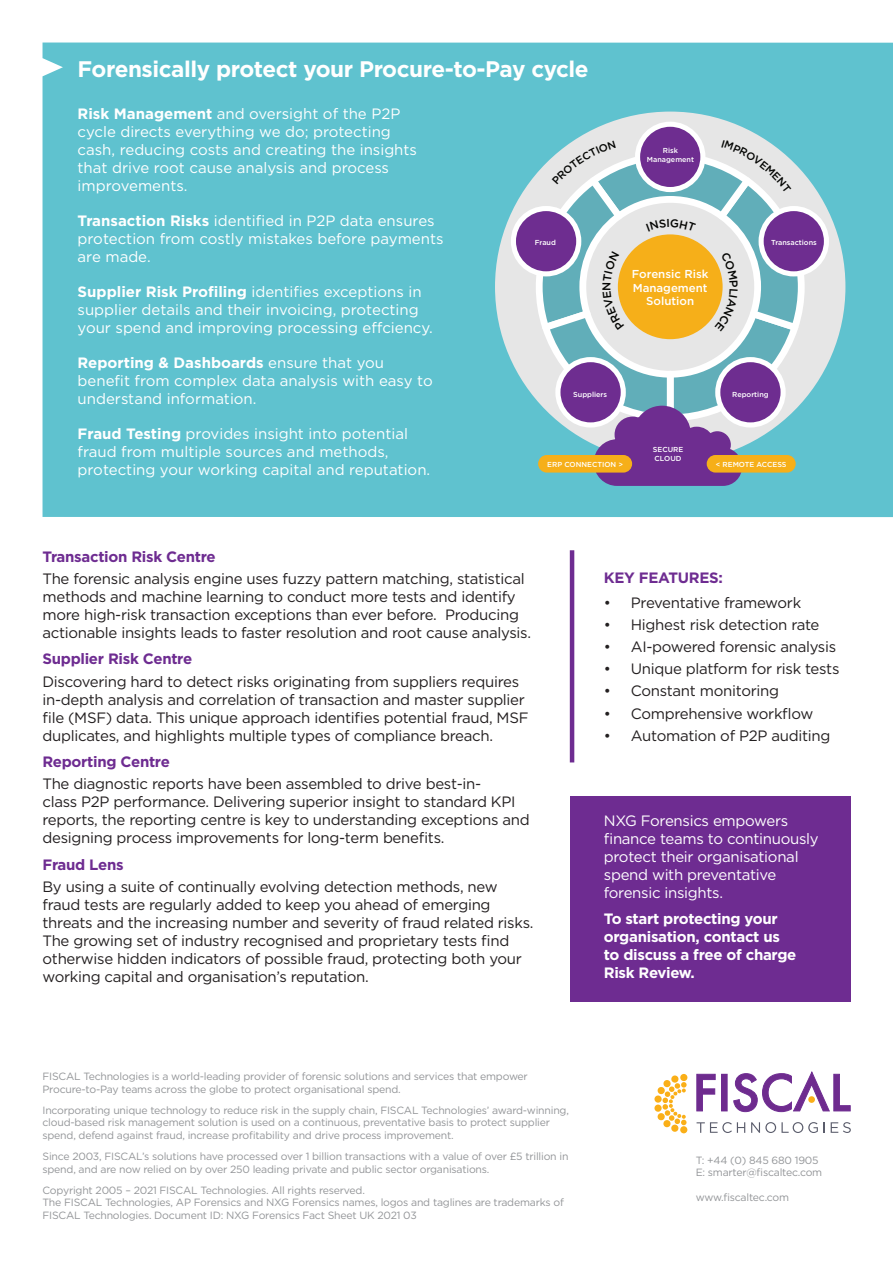
<style>
.page{position:relative;width:893px;height:1263px;background:#fff}
.page>*{position:absolute;margin:0;border:0;box-sizing:border-box;transform-origin:0 0}
.t1{font:700 22.5px "Gotham";letter-spacing:-.02em;color:#fff}
.t2{font:15px/18px "Gotham";letter-spacing:-.02em;color:#231f20}
.t3{font:15px/18px "Gotham";color:#fff}
.t4{font:15px/18px "Gotham";letter-spacing:-.02em;color:#fff}
.t5{font:700 15px/18px "Gotham";letter-spacing:-.02em;color:#fff}
.t6{font:700 15px "Gotham";letter-spacing:-.02em;color:#6e2c91}
.t7{font:500 11.55px/13.8px "Gotham";color:#fff;text-align:center}
.t8{font:10.5px/12.6px "Gotham";letter-spacing:-.02em;color:#939598}
.t9{font:500 7.2px/8.7px "Gotham";color:#fff;text-align:center}
.s1{font-weight:700}
</style>
<div class="page">
<svg style="left:696px;top:1074px;width:20px;height:37px"></svg>
<div style="left:721px;top:1074px;width:6px;height:37px;background:#6e2b8e"></div>
<svg style="left:733px;top:1071px;width:117px;height:41px"></svg>
<div style="left:680px;top:1126px;width:7px;height:7px;background:#faaf18;border-radius:50%"></div>
<div style="left:655px;top:1095px;width:7px;height:8px;background:#faaf18;border-radius:3px"></div>
<svg style="left:657px;top:1075px;width:30px;height:57px"></svg>
<div style="left:680px;top:1074px;width:7px;height:7px;background:#faaf18;border-radius:50%"></div>
<svg style="left:697px;top:1122px;width:48px;height:11px"></svg>
<svg style="left:751px;top:1122px;width:74px;height:11px"></svg>
<svg style="left:831px;top:1122px;width:19px;height:11px"></svg>
<div style="left:43px;top:43px;width:850px;height:474px;background:#5fc2cf"></div>
<div style="left:495px;top:112px;width:350px;height:350px;background:#e6e6e6;border-radius:50%"></div>
<svg style="left:638px;top:124px;width:65px;height:66px"></svg>
<div style="left:635px;top:122px;width:70px;height:70px;border:5px solid #fff;border-radius:50%"></div>
<svg style="left:513px;top:209px;width:66px;height:65px"></svg>
<div style="left:511px;top:206px;width:70px;height:70px;border:5px solid #fff;border-radius:50%"></div>
<svg style="left:761px;top:209px;width:65px;height:65px"></svg>
<div style="left:758px;top:206px;width:71px;height:70px;border:5px solid #fff;border-radius:50%"></div>
<div style="left:570px;top:796px;width:280px;height:205px;background:#6e2c91"></div>
<hr style="left:570px;top:550px;width:4px;height:212px;background:#6e2c91">
<svg style="left:536px;top:140px;width:269px;height:346px"></svg>
<h1 class="t1" style="left:78px;top:54px;width:512px">Forensically protect your Procure-to-Pay cycle</h1>
<p class="t3" style="left:78px;top:105px;width:341px"><span class="s1">Risk Management</span> and oversight of the P2P cycle directs everything we do; protecting cash, reducing costs and creating the insights that drive root cause analysis and process improvements.</p>
<p class="t3" style="left:78px;top:212px;width:367px"><span class="s1">Transaction Risks</span> identified in P2P data ensures protection from costly mistakes before payments are made.</p>
<p class="t3" style="left:78px;top:283px;width:357px"><span class="s1">Supplier Risk Profiling</span> identifies exceptions in supplier details and their invoicing, protecting your spend and improving processing effciency.</p>
<p class="t3" style="left:78px;top:354px;width:357px"><span class="s1">Reporting &amp; Dashboards</span> ensure that you benefit from complex data analysis with easy to understand information.</p>
<p class="t3" style="left:78px;top:425px;width:354px"><span class="s1">Fraud Testing</span> provides insight into potential fraud from multiple sources and methods, protecting your working capital and reputation.</p>
<p class="t9" style="left:647px;top:146px;width:49px">Risk<br>Management</p>
<p class="t9" style="left:535px;top:238px;width:23px">Fraud</p>
<p class="t9" style="left:771px;top:238px;width:47px">Transactions</p>
<p class="t7" style="left:632px;top:267px;width:78px">Forensic Risk<br>Management<br>Solution</p>
<p class="t9" style="left:573px;top:389px;width:35px">Suppliers</p>
<p class="t9" style="left:732px;top:389px;width:38px">Reporting</p>
<p class="t9" style="left:547px;top:460px;width:77px">ERP CONNECTION &gt;</p>
<p class="t9" style="left:653px;top:445px;width:32px;text-align:left">SECURE<br>CLOUD</p>
<p class="t9" style="left:716px;top:460px;width:72px">&lt; REMOTE ACCESS</p>
<p class="t6" style="left:43px;top:546px;width:175px">Transaction Risk Centre</p>
<p class="t2" style="left:43px;top:569px;width:490px">The forensic analysis engine uses fuzzy pattern matching, statistical methods and machine learning to conduct more tests and identify more high-risk transaction exceptions than ever before. Producing actionable insights leads to faster resolution and root cause analysis.</p>
<p class="t6" style="left:43px;top:649px;width:151px">Supplier Risk Centre</p>
<p class="t2" style="left:43px;top:672px;width:487px">Discovering hard to detect risks originating from suppliers requires in-depth analysis and correlation of transaction and master supplier file (MSF) data. This unique approach identifies potential fraud, MSF duplicates, and highlights multiple types of compliance breach.</p>
<p class="t6" style="left:43px;top:752px;width:129px">Reporting Centre</p>
<p class="t2" style="left:43px;top:775px;width:489px">The diagnostic reports have been assembled to drive best-in-<br>class P2P performance. Delivering superior insight to standard KPI reports, the reporting centre is key to understanding exceptions and designing process improvements for long-term benefits.</p>
<p class="t6" style="left:43px;top:855px;width:83px">Fraud Lens</p>
<p class="t2" style="left:43px;top:877px;width:492px">By using a suite of continually evolving detection methods, new fraud tests are regularly added to keep you ahead of emerging threats and the increasing number and severity of fraud related risks.<br>The growing set of industry recognised and proprietary tests find otherwise hidden indicators of possible fraud, protecting both your working capital and organisation’s reputation.</p>
<p class="t8" style="left:43px;top:1070px;width:487px">FISCAL Technologies is a world-leading provider of forensic solutions and services that empower<br>Procure-to-Pay teams across the globe to protect organisational spend.</p>
<p class="t8" style="left:43px;top:1103px;width:528px">Incorporating unique technology to reduce risk in the supply chain, FISCAL Technologies’ award-winning, cloud-based risk management solution is used on a continuous, preventative basis to protect supplier spend, defend against fraud, increase profitability and drive process improvement.</p>
<p class="t8" style="left:43px;top:1150px;width:527px">Since 2003, FISCAL’s solutions have processed over 1 billion transactions with a value of over £5 trillion in spend, and are now relied on by over 250 leading private and public sector organisations.</p>
<p class="t8" style="left:43px;top:1183px;width:523px">Copyright 2005 – 2021 FISCAL Technologies. All rights reserved.<br>The FISCAL Technologies, AP Forensics and NXG Forensics names, logos and taglines are trademarks of<br>FISCAL Technologies. Document ID: NXG Forensics Fact Sheet UK 2021 03</p>
<p class="t6" style="left:604px;top:568px;width:121px">KEY FEATURES:</p>
<p class="t2" style="left:604px;top:593px;width:199px">• Preventative framework</p>
<p class="t2" style="left:604px;top:615px;width:217px">• Highest risk detection rate</p>
<p class="t2" style="left:604px;top:637px;width:234px">• AI-powered forensic analysis</p>
<p class="t2" style="left:604px;top:660px;width:237px">• Unique platform for risk tests</p>
<p class="t2" style="left:604px;top:682px;width:177px">• Constant monitoring</p>
<p class="t2" style="left:604px;top:704px;width:211px">• Comprehensive workflow</p>
<p class="t2" style="left:604px;top:726px;width:228px">• Automation of P2P auditing</p>
<p class="t4" style="left:604px;top:811px;width:216px">NXG Forensics empowers finance teams to continuously protect their organisational spend with preventative forensic insights.</p>
<p class="t5" style="left:604px;top:910px;width:194px">To start protecting your organisation, contact us to discuss a free of charge<br>Risk Review.</p>
<p class="t8" style="left:696px;top:1153px;width:128px">T: +44 (0) 845 680 1905<br>E: smarter@fiscaltec.com</p>
<p class="t8" style="left:696px;top:1191px;width:95px">www.fiscaltec.com</p>
</div>
